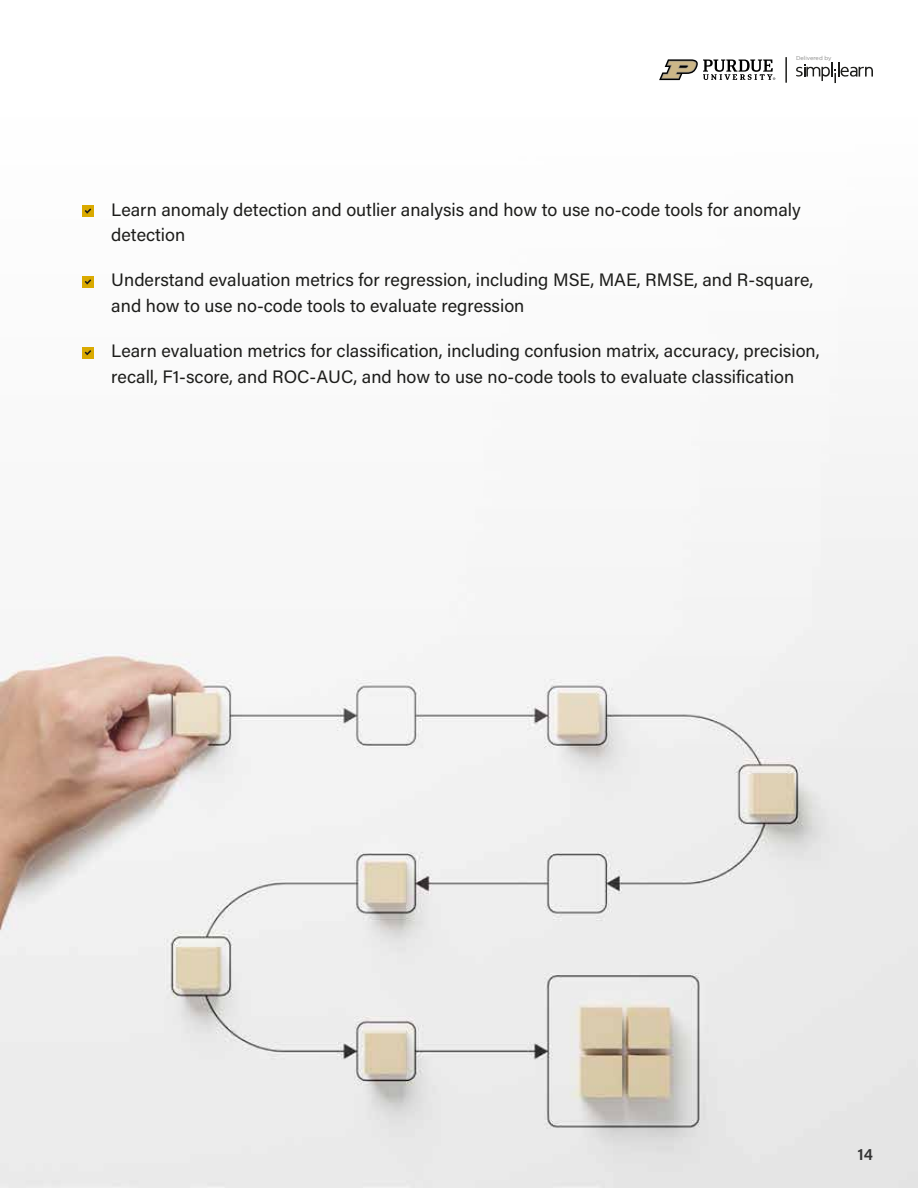
<style>
.page{position:relative;width:918px;height:1188px;background:#fff}
.page>*{position:absolute;margin:0;border:0;box-sizing:border-box;transform-origin:0 0}
.t1{font:18px/25.5px "Acumin Pro";color:#1d1d1b}
.t2{font:600 16.5px "Acumin Pro";color:#333}
.t3{font:5.7px "Gotham";color:#868685}
</style>
<div class="page">
<img style="left:0;top:454px;width:918px;height:734px">
<svg style="left:659px;top:59px;width:116px;height:21px"></svg>
<svg style="left:796px;top:62px;width:77px;height:21px"></svg>
<hr style="left:785px;top:57px;width:2px;height:26px;background:#1d1d1b">
<div style="left:82px;top:205px;width:12px;height:12px;background:#daaa00"></div>
<svg style="left:85px;top:209px;width:6px;height:4px"></svg>
<div style="left:82px;top:276px;width:12px;height:12px;background:#daaa00"></div>
<svg style="left:85px;top:279px;width:6px;height:5px"></svg>
<div style="left:82px;top:347px;width:12px;height:12px;background:#daaa00"></div>
<svg style="left:85px;top:350px;width:6px;height:5px"></svg>
<p class="t3" style="left:796px;top:54px;width:37px">Delivered by</p>
<p class="t1" style="left:111px;top:196px;width:691px">Learn anomaly detection and outlier analysis and how to use no-code tools for anomaly detection</p>
<p class="t1" style="left:111px;top:267px;width:703px">Understand evaluation metrics for regression, including MSE, MAE, RMSE, and R-square, and how to use no-code tools to evaluate regression</p>
<p class="t1" style="left:111px;top:337px;width:710px">Learn evaluation metrics for classification, including confusion matrix, accuracy, precision, recall, F1-score, and ROC-AUC, and how to use no-code tools to evaluate classification</p>
<p class="t2" style="left:857px;top:1143px;width:17px">14</p>
</div>
